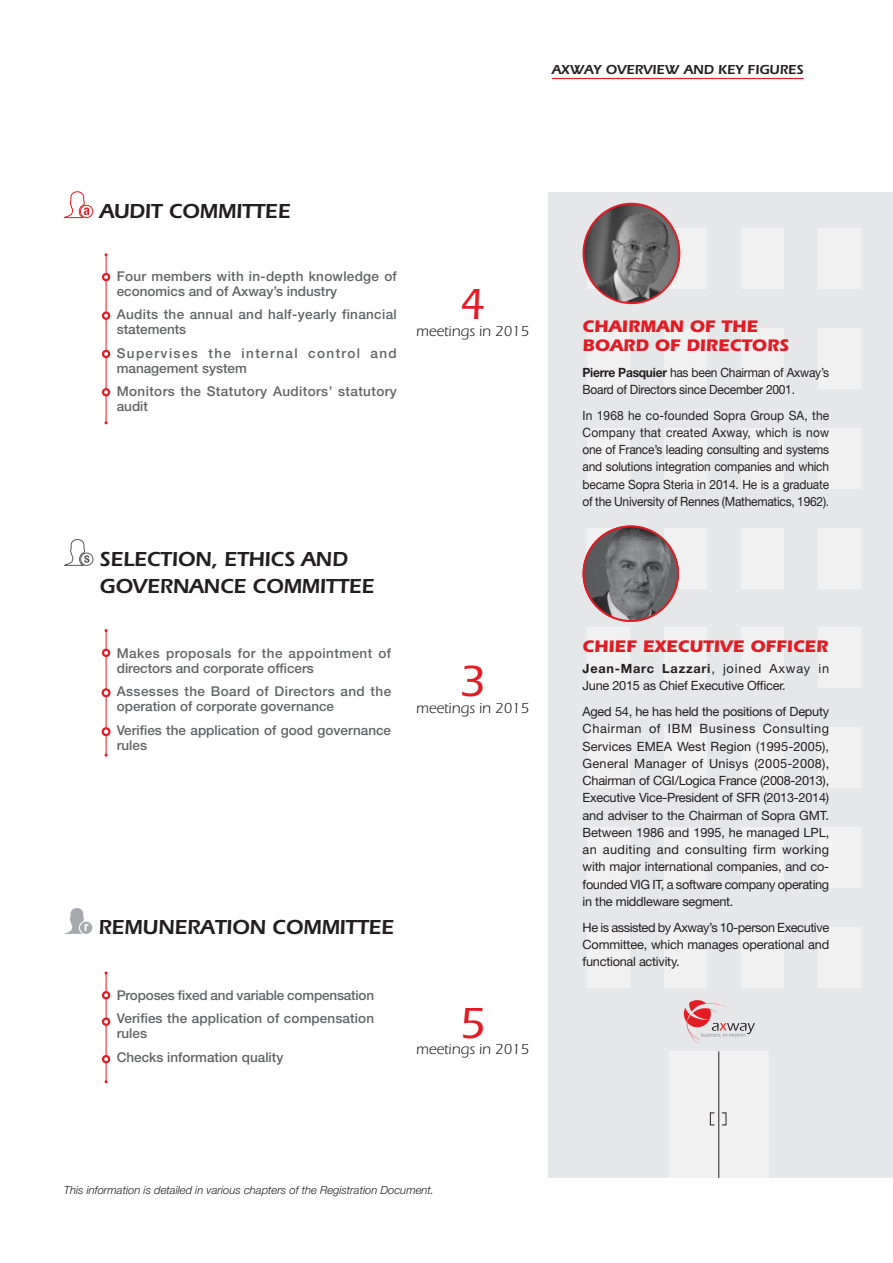
<style>
.page{position:relative;width:893px;height:1263px;background:#fff}
.page>*{position:absolute;margin:0;border:0;box-sizing:border-box;transform-origin:0 0}
.t1{font:500 45px "Itc Eras";color:#e31b23}
.t2{font:600 21px/27.5px "Itc Eras";letter-spacing:-.01em;color:#231f20}
.t3{font:700 17.4px/19px "Itc Eras";color:#e31b23}
.t4{font:15px "Itc Eras";color:#231f20}
.t5{font:500 13.5px/15px "Helvetica Neue LT Std";letter-spacing:.01em;color:#636466}
.t6{font:500 13.5px/23.5px "Helvetica Neue LT Std";letter-spacing:-.015em;color:#636466}
.t7{font:500 13.5px/15px "Helvetica Neue LT Std";letter-spacing:.035em;color:#636466}
.t8{font:500 13.5px/15px "Helvetica Neue LT Std";letter-spacing:.1em;color:#636466}
.t9{font:500 13.5px/15px "Helvetica Neue LT Std";letter-spacing:.03em;color:#636466}
.t10{font:600 13.5px "Itc Eras";color:#231f20}
.t11{font:12.75px/17.2px "Helvetica Neue LT Std";letter-spacing:-.02em;color:#231f20;text-align:justify}
.t12{font:12.75px/17.2px "Helvetica Neue LT Std";letter-spacing:-.02em;color:#231f20;scale:.94 1}
.t13{font:italic 300 11.25px "Helvetica Neue LT Std";color:#231f20}
.s1{font-weight:700}
</style>
<div class="page">
<hr style="left:552px;top:78px;width:252px;height:1px;background:#e31b23">
<div style="left:549px;top:193px;width:344px;height:985px;background:#e6e7e8"></div>
<div style="left:669px;top:1051px;width:50px;height:127px;background:#f1f1f2"></div>
<div style="left:719px;top:1051px;width:50px;height:127px;background:#f1f1f2"></div>
<div style="left:818px;top:228px;width:42px;height:61px;background:#f1f1f2"></div>
<div style="left:741px;top:228px;width:42px;height:61px;background:#f1f1f2"></div>
<div style="left:664px;top:228px;width:42px;height:61px;background:#f1f1f2"></div>
<svg style="left:587px;top:228px;width:10px;height:61px"></svg>
<div style="left:818px;top:328px;width:42px;height:61px;background:#f1f1f2"></div>
<div style="left:741px;top:328px;width:42px;height:61px;background:#f1f1f2"></div>
<div style="left:664px;top:328px;width:42px;height:61px;background:#f1f1f2"></div>
<div style="left:587px;top:328px;width:43px;height:61px;background:#f1f1f2"></div>
<div style="left:818px;top:428px;width:42px;height:61px;background:#f1f1f2"></div>
<div style="left:741px;top:428px;width:42px;height:61px;background:#f1f1f2"></div>
<div style="left:664px;top:428px;width:42px;height:61px;background:#f1f1f2"></div>
<div style="left:587px;top:428px;width:43px;height:61px;background:#f1f1f2"></div>
<div style="left:818px;top:528px;width:42px;height:60px;background:#f1f1f2"></div>
<div style="left:741px;top:528px;width:42px;height:60px;background:#f1f1f2"></div>
<div style="left:664px;top:528px;width:42px;height:60px;background:#f1f1f2"></div>
<div style="left:587px;top:528px;width:43px;height:60px;background:#f1f1f2"></div>
<div style="left:818px;top:627px;width:42px;height:61px;background:#f1f1f2"></div>
<div style="left:741px;top:627px;width:42px;height:61px;background:#f1f1f2"></div>
<div style="left:664px;top:627px;width:42px;height:61px;background:#f1f1f2"></div>
<div style="left:587px;top:627px;width:43px;height:61px;background:#f1f1f2"></div>
<div style="left:818px;top:727px;width:42px;height:61px;background:#f1f1f2"></div>
<div style="left:741px;top:727px;width:42px;height:61px;background:#f1f1f2"></div>
<div style="left:664px;top:727px;width:42px;height:61px;background:#f1f1f2"></div>
<div style="left:587px;top:727px;width:43px;height:61px;background:#f1f1f2"></div>
<div style="left:818px;top:827px;width:42px;height:61px;background:#f1f1f2"></div>
<div style="left:741px;top:827px;width:42px;height:61px;background:#f1f1f2"></div>
<div style="left:664px;top:827px;width:42px;height:61px;background:#f1f1f2"></div>
<div style="left:587px;top:827px;width:43px;height:61px;background:#f1f1f2"></div>
<div style="left:818px;top:927px;width:42px;height:61px;background:#f1f1f2"></div>
<div style="left:741px;top:927px;width:42px;height:61px;background:#f1f1f2"></div>
<div style="left:664px;top:927px;width:42px;height:61px;background:#f1f1f2"></div>
<div style="left:587px;top:927px;width:43px;height:61px;background:#f1f1f2"></div>
<div style="left:80px;top:205px;width:13px;height:13px;border:1px solid #e31b23;border-radius:50%"></div>
<svg style="left:63px;top:191px;width:26px;height:28px"></svg>
<div style="left:80px;top:553px;width:13px;height:13px;border:1px solid #58595b;border-radius:50%"></div>
<svg style="left:64px;top:539px;width:26px;height:27px"></svg>
<div style="left:80px;top:921px;width:12px;height:13px;background:#a7a9ac;border-radius:50%"></div>
<svg style="left:64px;top:908px;width:24px;height:26px"></svg>
<svg style="left:684px;top:1000px;width:71px;height:44px"></svg>
<img style="left:583px;top:204px;width:96px;height:99px;border-radius:50%">
<div style="left:583px;top:203px;width:97px;height:101px;border:2px solid #e31b23;border-radius:50%"></div>
<img style="left:583px;top:526px;width:95px;height:95px;border-radius:50%">
<div style="left:583px;top:525px;width:96px;height:97px;border:2px solid #e31b23;border-radius:50%"></div>
<hr style="left:718px;top:1051px;width:1px;height:127px;background:#231f20">
<div style="left:710px;top:1112px;width:5px;height:13px;border:1px solid #231f20"></div>
<hr style="left:106px;top:255px;width:1px;height:168px;background:#e31b23">
<hr style="left:106px;top:631px;width:1px;height:124px;background:#e31b23">
<hr style="left:106px;top:973px;width:1px;height:109px;background:#e31b23">
<div style="left:102px;top:350px;width:8px;height:8px;border:2px solid #e31b23;border-radius:50%"></div>
<div style="left:102px;top:388px;width:8px;height:8px;border:2px solid #e31b23;border-radius:50%"></div>
<div style="left:103px;top:689px;width:6px;height:7px;background:#fff;border-radius:50%"></div>
<div style="left:102px;top:688px;width:9px;height:9px;border:2px solid #e31b23;border-radius:50%"></div>
<div style="left:103px;top:728px;width:6px;height:7px;background:#fff;border-radius:50%"></div>
<div style="left:102px;top:727px;width:9px;height:9px;border:2px solid #e31b23;border-radius:50%"></div>
<div style="left:102px;top:1055px;width:8px;height:8px;border:2px solid #e31b23;border-radius:50%"></div>
<div style="left:102px;top:311px;width:8px;height:9px;border:2px solid #e31b23;border-radius:50%"></div>
<div style="left:102px;top:1017px;width:8px;height:9px;border:2px solid #e31b23;border-radius:50%"></div>
<div style="left:102px;top:273px;width:8px;height:8px;border:2px solid #e31b23;border-radius:50%"></div>
<div style="left:102px;top:649px;width:8px;height:8px;border:2px solid #e31b23;border-radius:50%"></div>
<div style="left:102px;top:991px;width:8px;height:8px;border:2px solid #e31b23;border-radius:50%"></div>
<p class="t10" style="left:552px;top:65px;width:253px">AXWAY OVERVIEW AND KEY FIGURES</p>
<h2 class="t2" style="left:99px;top:200px;width:193px">AUDIT COMMITTEE</h2>
<p class="t5" style="left:117px;top:270px;width:282px">Four members with in-depth knowledge of economics and of Axway’s industry</p>
<p class="t5" style="left:117px;top:309px;width:282px">Audits the annual and half-yearly financial statements</p>
<p class="t8" style="left:117px;top:347px;width:282px">Supervises the internal control and management system</p>
<p class="t9" style="left:117px;top:386px;width:282px">Monitors the Statutory Auditors’ statutory audit</p>
<h1 class="t1" style="left:459px;top:289px;width:28px">4</h1>
<p class="t4" style="left:416px;top:326px;width:114px">meetings in 2015</p>
<h2 class="t2" style="left:100px;top:547px;width:276px">SELECTION, ETHICS AND<br>GOVERNANCE COMMITTEE</h2>
<p class="t7" style="left:117px;top:647px;width:276px">Makes proposals for the appointment of directors and corporate officers</p>
<p class="t5" style="left:117px;top:685px;width:276px">Assesses the Board of Directors and the operation of corporate governance</p>
<p class="t5" style="left:117px;top:724px;width:276px">Verifies the application of good governance rules</p>
<h1 class="t1" style="left:459px;top:666px;width:28px">3</h1>
<p class="t4" style="left:416px;top:703px;width:114px">meetings in 2015</p>
<h2 class="t2" style="left:99px;top:915px;width:297px">REMUNERATION COMMITTEE</h2>
<p class="t6" style="left:117px;top:985px;width:259px">Proposes fixed and variable compensation<br>Verifies the application of compensation</p>
<p class="t5" style="left:117px;top:1023px;width:168px;line-height:23.5px">rules<br>Checks information quality</p>
<h1 class="t1" style="left:459px;top:1007px;width:28px">5</h1>
<p class="t4" style="left:416px;top:1044px;width:114px">meetings in 2015</p>
<p class="t13" style="left:64px;top:1186px;width:372px">This information is detailed in various chapters of the Registration Document.</p>
<h3 class="t3" style="left:583px;top:318px;width:208px">CHAIRMAN OF THE<br>BOARD OF DIRECTORS</h3>
<p class="t12" style="left:583px;top:365px;width:264px"><span class="s1">Pierre Pasquier</span> has been Chairman of Axway’s<br>Board of Directors since December 2001.</p>
<p class="t12" style="left:583px;top:408px;width:264px;text-align:justify">In 1968 he co-founded Sopra Group SA, the Company that created Axway, which is now one of France’s leading consulting and systems and solutions integration companies and which became Sopra Steria in 2014. He is a graduate of the University of Rennes (Mathematics, 1962).</p>
<h3 class="t3" style="left:583px;top:638px;width:247px">CHIEF EXECUTIVE OFFICER</h3>
<p class="t11" style="left:583px;top:661px;width:248px"><span class="s1">Jean-Marc Lazzari</span>, joined Axway in<br>June 2015 as Chief Executive Officer.</p>
<p class="t11" style="left:583px;top:704px;width:248px">Aged 54, he has held the positions of Deputy Chairman of IBM Business Consulting Services EMEA West Region (1995-2005), General Manager of Unisys (2005-2008), Chairman of CGI/Logica France (2008-2013), Executive Vice-President of SFR (2013-2014) and adviser to the Chairman of Sopra GMT.<br>Between 1986 and 1995, he managed LPL, an auditing and consulting firm working with major international companies, and co&shy;founded VIG IT, a software company operating in the middleware segment.</p>
<p class="t11" style="left:583px;top:920px;width:248px">He is assisted by Axway’s 10-person Executive Committee, which manages operational and functional activity.</p>
</div>
